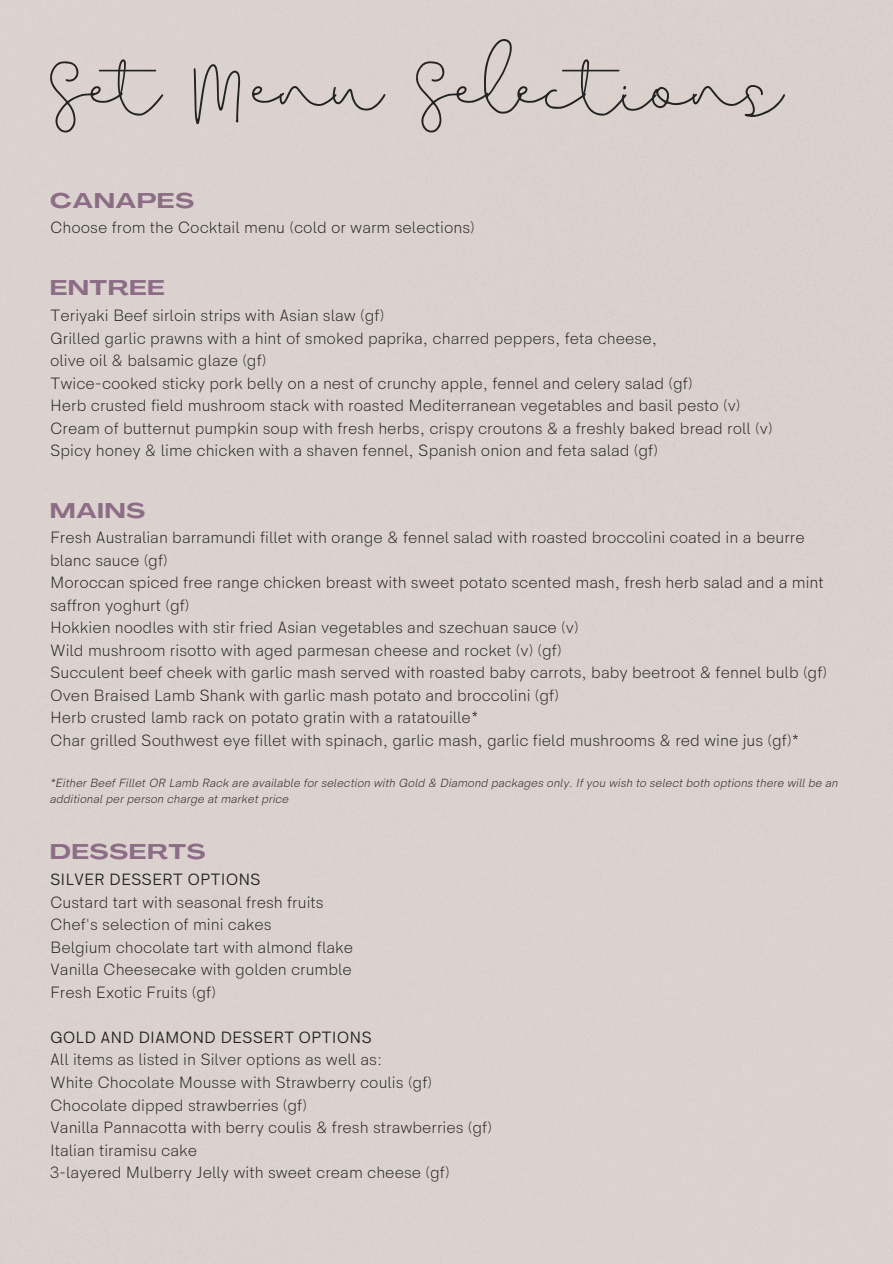
<style>
.page{position:relative;width:893px;height:1264px;background:#fff}
.page>*{position:absolute;margin:0;border:0;box-sizing:border-box;transform-origin:0 0}
.t1{font:82.5px "Beautiful";letter-spacing:-.025em;color:#222}
.t2{font:700 21px "Agrandir Grand";letter-spacing:.05em;color:#8c6d85}
.t3{font:300 16.5px/22.5px "HK Sentiments";color:#222}
.t4{font:16.5px "HK Sentiments";color:#222}
.t5{font:italic 300 12px/16px "HK Sentiments";color:#222}
</style>
<div class="page">
<p class="t1" style="left:50px;top:39px;width:733px">Set Menu Selections</p>
<p class="t2" style="left:50px;top:193px;width:145px">CANAPES</p>
<p class="t3" style="left:50px;top:217px;width:426px">Choose from the Cocktail menu (cold or warm selections)</p>
<p class="t2" style="left:50px;top:279px;width:116px">ENTREE</p>
<p class="t3" style="left:50px;top:305px;width:336px">Teriyaki Beef sirloin strips with Asian slaw (gf)</p>
<p class="t3" style="left:50px;top:327px;width:608px">Grilled garlic prawns with a hint of smoked paprika, charred peppers, feta cheese,</p>
<p class="t3" style="left:50px;top:350px;width:218px">olive oil &amp; balsamic glaze (gf)</p>
<p class="t3" style="left:50px;top:372px;width:644px">Twice-cooked sticky pork belly on a nest of crunchy apple, fennel and celery salad (gf)</p>
<p class="t3" style="left:50px;top:395px;width:692px">Herb crusted field mushroom stack with roasted Mediterranean vegetables and basil pesto (v)</p>
<p class="t3" style="left:50px;top:417px;width:724px">Cream of butternut pumpkin soup with fresh herbs, crispy croutons &amp; a freshly baked bread roll (v)</p>
<p class="t3" style="left:50px;top:440px;width:609px">Spicy honey &amp; lime chicken with a shaven fennel, Spanish onion and feta salad (gf)</p>
<p class="t2" style="left:50px;top:502px;width:97px">MAINS</p>
<p class="t3" style="left:50px;top:527px;width:756px">Fresh Australian barramundi fillet with orange &amp; fennel salad with roasted broccolini coated in a beurre blanc sauce (gf)</p>
<p class="t3" style="left:50px;top:572px;width:775px">Moroccan spiced free range chicken breast with sweet potato scented mash, fresh herb salad and a mint saffron yoghurt (gf)</p>
<p class="t3" style="left:50px;top:617px;width:530px">Hokkien noodles with stir fried Asian vegetables and szechuan sauce (v)</p>
<p class="t3" style="left:50px;top:639px;width:513px">Wild mushroom risotto with aged parmesan cheese and rocket (v) (gf)</p>
<p class="t3" style="left:50px;top:662px;width:778px">Succulent beef cheek with garlic mash served with roasted baby carrots, baby beetroot &amp; fennel bulb (gf)</p>
<p class="t3" style="left:50px;top:684px;width:510px">Oven Braised Lamb Shank with garlic mash potato and broccolini (gf)</p>
<p class="t3" style="left:50px;top:707px;width:430px">Herb crusted lamb rack on potato gratin with a ratatouille*</p>
<p class="t3" style="left:50px;top:729px;width:750px">Char grilled Southwest eye fillet with spinach, garlic mash, garlic field mushrooms &amp; red wine jus (gf)*</p>
<p class="t5" style="left:50px;top:775px;width:789px">*Either Beef Fillet OR Lamb Rack are available for selection with Gold &amp; Diamond packages only. If you wish to select both options there will be an additional per person charge at market price</p>
<p class="t2" style="left:50px;top:843px;width:157px">DESSERTS</p>
<p class="t4" style="left:50px;top:870px;width:212px">SILVER DESSERT OPTIONS</p>
<p class="t3" style="left:50px;top:891px;width:275px">Custard tart with seasonal fresh fruits</p>
<p class="t3" style="left:50px;top:914px;width:223px">Chef's selection of mini cakes</p>
<p class="t3" style="left:50px;top:936px;width:304px">Belgium chocolate tart with almond flake</p>
<p class="t3" style="left:50px;top:959px;width:303px">Vanilla Cheesecake with golden crumble</p>
<p class="t3" style="left:50px;top:981px;width:167px">Fresh Exotic Fruits (gf)</p>
<p class="t4" style="left:50px;top:1028px;width:323px">GOLD AND DIAMOND DESSERT OPTIONS</p>
<p class="t3" style="left:50px;top:1049px;width:333px">All items as listed in Silver options as well as:</p>
<p class="t3" style="left:50px;top:1071px;width:383px">White Chocolate Mousse with Strawberry coulis (gf)</p>
<p class="t3" style="left:50px;top:1094px;width:258px">Chocolate dipped strawberries (gf)</p>
<p class="t3" style="left:50px;top:1116px;width:443px">Vanilla Pannacotta with berry coulis &amp; fresh strawberries (gf)</p>
<p class="t3" style="left:50px;top:1139px;width:148px">Italian tiramisu cake</p>
<p class="t3" style="left:50px;top:1161px;width:401px">3-layered Mulberry Jelly with sweet cream cheese (gf)</p>
</div>
